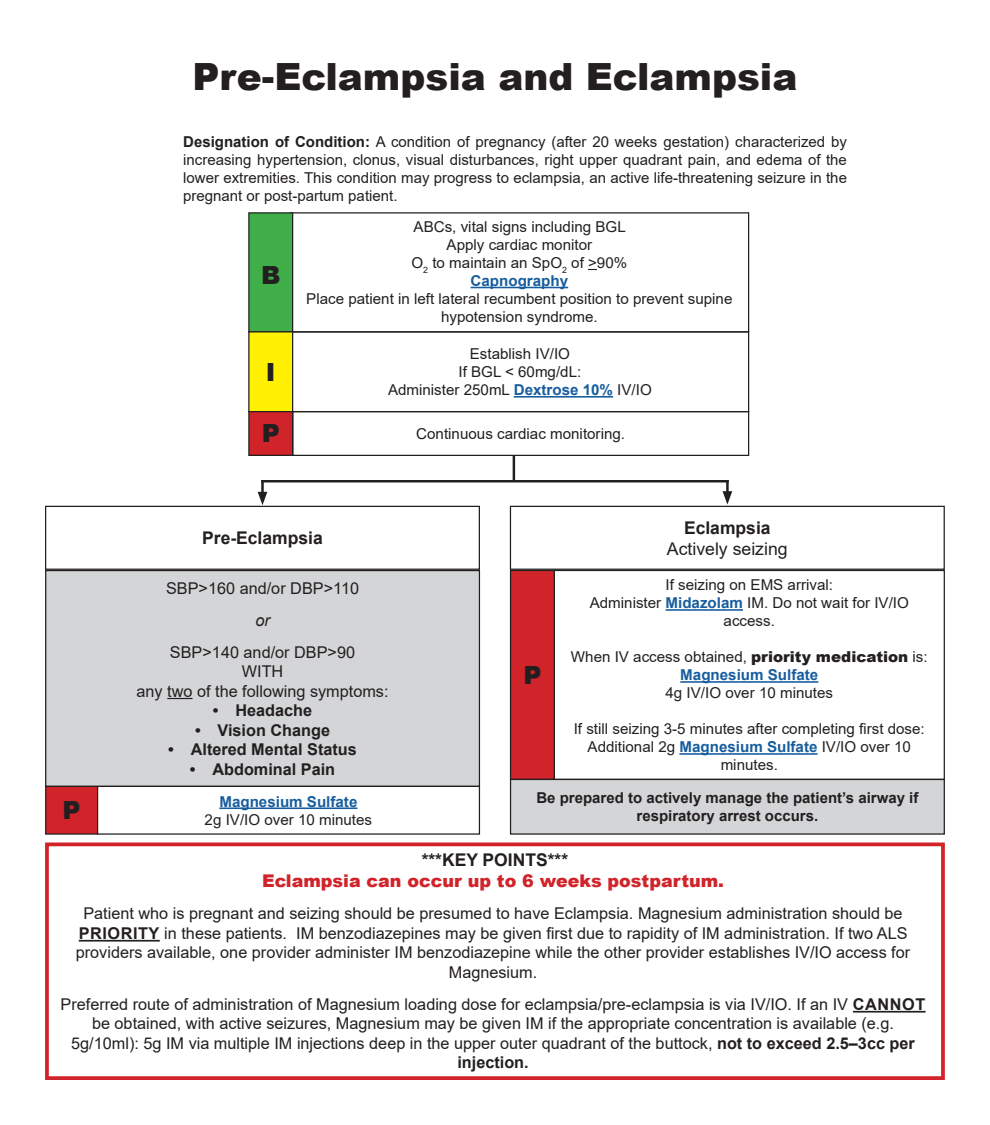
<style>
.page{position:relative;width:990px;height:1125px;background:#fff}
.page>*{position:absolute;margin:0;border:0;box-sizing:border-box;transform-origin:0 0}
.Page_Title{font:900 37.5px "Arial";color:#231f20}
.B_I_P{font:900 25px "Arial";color:#231f20}
._2nd_level_bullets{font:900 17.5px "Arial";color:#d1232a}
.Key_Points{font:700 17.5px "Arial";color:#231f20}
.Flow_Boxes{font:17.5px "Arial";color:#231f20}
._2nd_level_bullets-2{font:16.25px/19.5px "Arial";color:#231f20;text-align:center}
.t1{font:700 16.25px "Arial";color:#231f20}
.t2{font:italic 16.25px "Arial";color:#231f20}
.Flow_Boxes-2{font:15px/18px "Arial";color:#231f20;text-align:center}
.t3{font:700 15px/18px "Arial";color:#231f20;text-align:center}
.Flow_Boxes-3{font:700 15px "Arial";color:#175d9e}
.s1{font-weight:700}
.s2{font-weight:700;color:#175d9e}
.s3{font-weight:900}
</style>
<div class="page">
<hr style="left:471px;top:287px;width:97px;height:1px;background:#175d9e">
<div style="left:290px;top:212px;width:459px;height:120px;border:1px solid #231f20"></div>
<div style="left:249px;top:213px;width:44px;height:119px;background:#40ae49"></div>
<div style="left:248px;top:212px;width:45px;height:120px;border:1px solid #231f20"></div>
<hr style="left:514px;top:396px;width:99px;height:2px;background:#175d9e">
<div style="left:291px;top:331px;width:458px;height:81px;border:1px solid #231f20"></div>
<div style="left:249px;top:332px;width:44px;height:80px;background:#fff101"></div>
<div style="left:248px;top:331px;width:45px;height:81px;border:1px solid #231f20"></div>
<div style="left:292px;top:411px;width:457px;height:45px;border:1px solid #231f20"></div>
<div style="left:249px;top:412px;width:44px;height:43px;background:#d1232a"></div>
<div style="left:248px;top:411px;width:45px;height:45px;border:1px solid #231f20"></div>
<hr style="left:666px;top:609px;width:77px;height:2px;background:#175d9e">
<hr style="left:680px;top:681px;width:138px;height:2px;background:#175d9e">
<hr style="left:679px;top:753px;width:139px;height:2px;background:#175d9e">
<div style="left:554px;top:570px;width:391px;height:210px;border:1px solid #231f20"></div>
<div style="left:511px;top:570px;width:43px;height:209px;background:#d1232a"></div>
<div style="left:510px;top:570px;width:45px;height:210px;border:1px solid #231f20"></div>
<div style="left:510px;top:506px;width:435px;height:64px;border:1px solid #231f20"></div>
<div style="left:45px;top:506px;width:435px;height:64px;border:1px solid #231f20"></div>
<hr style="left:79px;top:940px;width:81px;height:2px;background:#231f20">
<hr style="left:853px;top:1011px;width:73px;height:2px;background:#231f20">
<div style="left:45px;top:843px;width:900px;height:237px;border:4px solid #d1232a"></div>
<hr style="left:219px;top:807px;width:138px;height:2px;background:#175d9e">
<div style="left:46px;top:786px;width:52px;height:48px;background:#d1232a"></div>
<div style="left:45px;top:786px;width:53px;height:49px;border:1px solid #231f20"></div>
<div style="left:46px;top:571px;width:433px;height:215px;background:#d4d5d7"></div>
<svg style="left:167px;top:698px;width:26px;height:1px"></svg>
<div style="left:45px;top:570px;width:435px;height:217px;border:1px solid #231f20"></div>
<div style="left:511px;top:779px;width:433px;height:55px;background:#d4d5d7"></div>
<div style="left:510px;top:779px;width:435px;height:56px;border:1px solid #231f20"></div>
<hr style="left:261px;top:480px;width:468px;height:2px;background:#231f20">
<hr style="left:726px;top:480px;width:3px;height:16px;background:#231f20">
<svg style="left:723px;top:491px;width:9px;height:14px"></svg>
<hr style="left:261px;top:480px;width:3px;height:17px;background:#231f20">
<svg style="left:258px;top:492px;width:9px;height:13px"></svg>
<hr style="left:513px;top:456px;width:2px;height:26px;background:#231f20">
<p class="Page_Title" style="left:193px;top:49px;width:606px">Pre-Eclampsia and Eclampsia</p>
<p class="Flow_Boxes-2" style="left:183px;top:132px;width:665px;text-align:justify"><span class="s1">Designation of Condition:</span> A condition of pregnancy (after 20 weeks gestation) characterized by increasing hypertension, clonus, visual disturbances, right upper quadrant pain, and edema of the lower extremities. This condition may progress to eclampsia, an active life-threatening seizure in the pregnant or post-partum patient.</p>
<p class="Flow_Boxes-2" style="left:414px;top:218px;width:214px">ABCs, vital signs including BGL</p>
<p class="Flow_Boxes-2" style="left:447px;top:236px;width:147px">Apply cardiac monitor</p>
<p class="Flow_Boxes-2" style="left:412px;top:254px;width:217px">O<sub>2</sub> to maintain an SpO<sub>2</sub> of &gt;90%</p>
<p class="Flow_Boxes-3" style="left:471px;top:270px;width:99px">Capnography</p>
<p class="Flow_Boxes-2" style="left:306px;top:290px;width:428px">Place patient in left lateral recumbent position to prevent supine hypotension syndrome.</p>
<p class="B_I_P" style="left:261px;top:257px;width:21px">B</p>
<p class="B_I_P" style="left:266px;top:354px;width:11px">I</p>
<p class="Flow_Boxes-2" style="left:470px;top:345px;width:102px">Establish IV/IO</p>
<p class="Flow_Boxes-2" style="left:459px;top:363px;width:124px">If BGL &lt; 60mg/dL:</p>
<p class="Flow_Boxes-2" style="left:388px;top:381px;width:265px">Administer 250mL <span class="s2">Dextrose 10%</span> IV/IO</p>
<p class="B_I_P" style="left:262px;top:415px;width:20px">P</p>
<p class="Flow_Boxes-2" style="left:416px;top:425px;width:210px">Continuous cardiac monitoring.</p>
<p class="Key_Points" style="left:202px;top:526px;width:122px">Pre-Eclampsia</p>
<p class="Key_Points" style="left:684px;top:515px;width:88px">Eclampsia</p>
<p class="Flow_Boxes" style="left:667px;top:537px;width:122px">Actively seizing</p>
<p class="B_I_P" style="left:63px;top:792px;width:20px">P</p>
<p class="_2nd_level_bullets-2" style="left:166px;top:578px;width:195px">SBP&gt;160 and/or DBP&gt;110</p>
<p class="t2" style="left:255px;top:610px;width:16px">or</p>
<p class="_2nd_level_bullets-2" style="left:170px;top:642px;width:187px">SBP&gt;140 and/or DBP&gt;90</p>
<p class="_2nd_level_bullets-2" style="left:242px;top:662px;width:43px">WITH</p>
<p class="_2nd_level_bullets-2" style="left:137px;top:681px;width:253px">any two of the following symptoms:</p>
<p class="t1" style="left:213px;top:699px;width:101px">• Headache</p>
<p class="t1" style="left:195px;top:719px;width:137px">• Vision Change</p>
<p class="t1" style="left:168px;top:738px;width:190px">• Altered Mental Status</p>
<p class="t1" style="left:190px;top:758px;width:147px">• Abdominal Pain</p>
<p class="Flow_Boxes-3" style="left:219px;top:791px;width:140px">Magnesium Sulfate</p>
<p class="Flow_Boxes-2" style="left:205px;top:810px;width:169px">2g IV/IO over 10 minutes</p>
<p class="B_I_P" style="left:523px;top:657px;width:20px">P</p>
<p class="Flow_Boxes-2" style="left:666px;top:576px;width:169px">If seizing on EMS arrival:</p>
<p class="Flow_Boxes-2" style="left:590px;top:594px;width:321px">Administer <span class="s2">Midazolam</span> IM. Do not wait for IV/IO access.</p>
<p class="Flow_Boxes-2" style="left:571px;top:648px;width:358px">When IV access obtained, <span class="s3">priority medication</span> is:</p>
<p class="Flow_Boxes-3" style="left:680px;top:665px;width:140px">Magnesium Sulfate</p>
<p class="Flow_Boxes-2" style="left:666px;top:684px;width:169px">4g IV/IO over 10 minutes</p>
<p class="Flow_Boxes-2" style="left:574px;top:720px;width:353px">If still seizing 3-5 minutes after completing first dose:</p>
<p class="Flow_Boxes-2" style="left:588px;top:738px;width:325px">Additional 2g <span class="s2">Magnesium Sulfate</span> IV/IO over 10 minutes.</p>
<p class="t3" style="left:536px;top:789px;width:384px">Be prepared to actively manage the patient’s airway if respiratory arrest occurs.</p>
<p class="Key_Points" style="left:422px;top:848px;width:148px">***KEY POINTS***</p>
<p class="_2nd_level_bullets" style="left:262px;top:869px;width:464px">Eclampsia can occur up to 6 weeks postpartum.</p>
<p class="_2nd_level_bullets-2" style="left:76px;top:904px;width:836px">Patient who is pregnant and seizing should be presumed to have Eclampsia. Magnesium administration should be <span class="s1">PRIORITY</span> in these patients. IM benzodiazepines may be given first due to rapidity of IM administration. If two ALS providers available, one provider administer IM benzodiazepine while the other provider establishes IV/IO access for Magnesium.</p>
<p class="_2nd_level_bullets-2" style="left:61px;top:994px;width:866px">Preferred route of administration of Magnesium loading dose for eclampsia/pre-eclampsia is via IV/IO. If an IV <span class="s1">CANNOT </span>be obtained, with active seizures, Magnesium may be given IM if the appropriate concentration is available (e.g.<br>5g/10ml): 5g IM via multiple IM injections deep in the upper outer quadrant of the buttock, <span class="s1">not to exceed 2.5–3cc per injection.</span></p>
</div>
